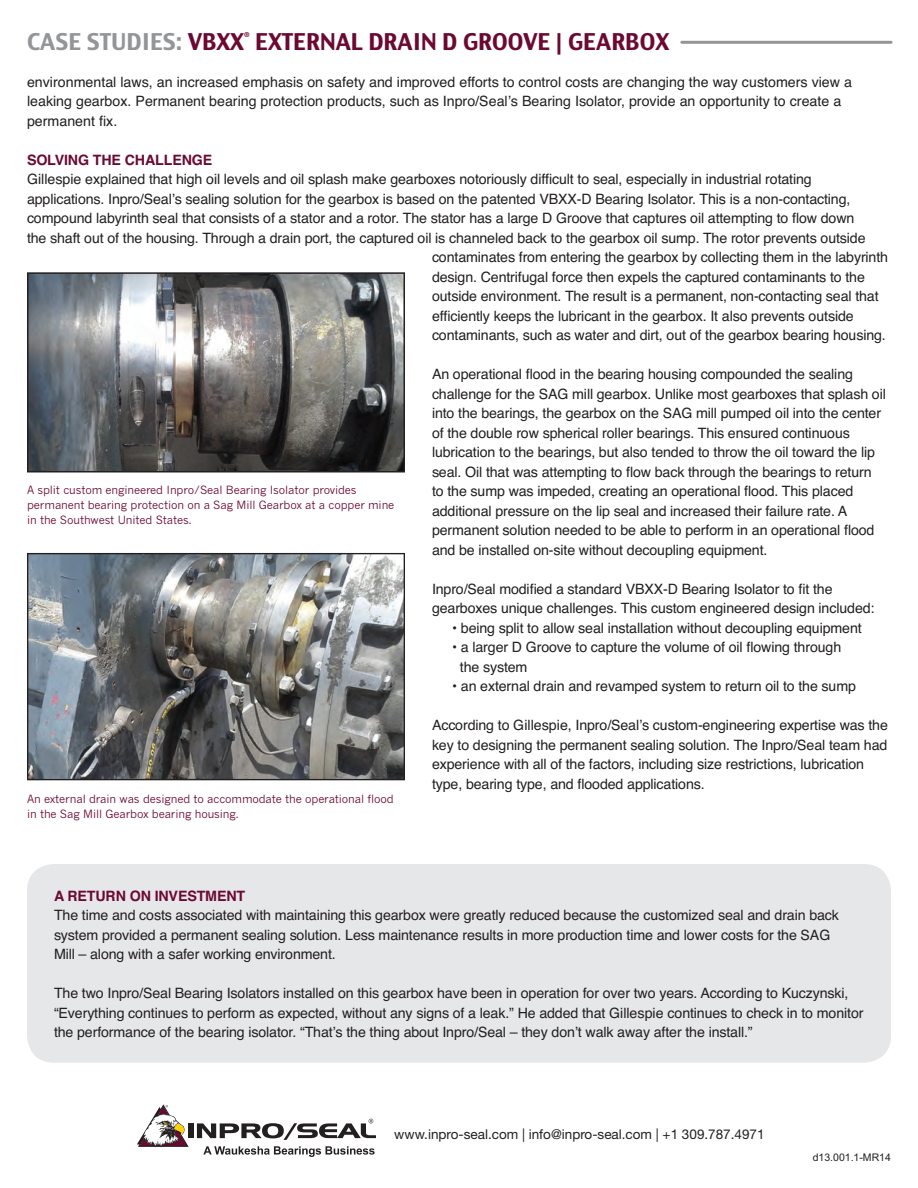
<style>
.page{position:relative;width:918px;height:1188px;background:#fff}
.page>*{position:absolute;margin:0;border:0;box-sizing:border-box;transform-origin:0 0}
.t1{font:22.5px "Charcoal CY";color:#6c0932}
.t2{font:14.25px/19.5px "Helvetica";letter-spacing:-.01em;color:#231f20}
.t3{font:700 14.25px "Helvetica";letter-spacing:-.01em;color:#6c0932}
.t4{font:13.5px "Helvetica Neue";color:#231f20}
.t5{font:11.25px/15px "News Gothic";letter-spacing:-.01em;color:#6c0932}
.t6{font:10.5px "Arial";color:#231f20}
.s1{color:#939598}
</style>
<div class="page">
<div style="left:27px;top:864px;width:864px;height:199px;background:#e6e7e9;border-radius:27px"></div>
<div style="left:188px;top:1123px;width:5px;height:15px;background:#231f20"></div>
<svg style="left:137px;top:1104px;width:52px;height:44px"></svg>
<svg style="left:197px;top:1119px;width:179px;height:21px"></svg>
<svg style="left:203px;top:1146px;width:172px;height:11px"></svg>
<svg style="left:27px;top:272px;width:378px;height:200px;background:#6c6c6d"></svg>
<svg style="left:27px;top:553px;width:378px;height:227px;background:#747777"></svg>
<hr style="left:680px;top:41px;width:212px;height:3px;background:#939598;border-radius:2px">
<h1 class="t1" style="left:27px;top:33px;width:644px"><span class="s1">CASE STUDIES:</span> VBXX<sup>®</sup> EXTERNAL DRAIN D GROOVE | GEARBOX</h1>
<p class="t2" style="left:27px;top:73px;width:827px">environmental laws, an increased emphasis on safety and improved efforts to control costs are changing the way customers view a leaking gearbox. Permanent bearing protection products, such as Inpro/Seal’s Bearing Isolator, provide an opportunity to create a permanent fix.</p>
<p class="t3" style="left:27px;top:155px;width:187px">SOLVING THE CHALLENGE</p>
<p class="t2" style="left:27px;top:171px;width:840px">Gillespie explained that high oil levels and oil splash make gearboxes notoriously difficult to seal, especially in industrial rotating applications. Inpro/Seal’s sealing solution for the gearbox is based on the patented VBXX-D Bearing Isolator. This is a non-contacting, compound labyrinth seal that consists of a stator and a rotor. The stator has a large D Groove that captures oil attempting to flow down the shaft out of the housing. Through a drain port, the captured oil is channeled back to the gearbox oil sump. The rotor prevents outside</p>
<p class="t5" style="left:27px;top:484px;width:369px">A split custom engineered Inpro/Seal Bearing Isolator provides permanent bearing protection on a Sag Mill Gearbox at a copper mine in the Southwest United States.</p>
<p class="t5" style="left:27px;top:793px;width:368px">An external drain was designed to accommodate the operational flood in the Sag Mill Gearbox bearing housing.</p>
<p class="t2" style="left:432px;top:249px;width:458px">contaminates from entering the gearbox by collecting them in the labyrinth design. Centrifugal force then expels the captured contaminants to the outside environment. The result is a permanent, non-contacting seal that efficiently keeps the lubricant in the gearbox. It also prevents outside contaminants, such as water and dirt, out of the gearbox bearing housing.</p>
<p class="t2" style="left:432px;top:366px;width:455px">An operational flood in the bearing housing compounded the sealing challenge for the SAG mill gearbox. Unlike most gearboxes that splash oil into the bearings, the gearbox on the SAG mill pumped oil into the center of the double row spherical roller bearings. This ensured continuous lubrication to the bearings, but also tended to throw the oil toward the lip seal. Oil that was attempting to flow back through the bearings to return to the sump was impeded, creating an operational flood. This placed additional pressure on the lip seal and increased their failure rate. A permanent solution needed to be able to perform in an operational flood and be installed on-site without decoupling equipment.</p>
<p class="t2" style="left:432px;top:580px;width:444px">Inpro/Seal modified a standard VBXX-D Bearing Isolator to fit the gearboxes unique challenges. This custom engineered design included:</p>
<p class="t2" style="left:452px;top:619px;width:411px">• being split to allow seal installation without decoupling equipment</p>
<p class="t2" style="left:460px;top:639px;width:383px;text-indent:-8px">• a larger D Groove to capture the volume of oil flowing through the system</p>
<p class="t2" style="left:452px;top:678px;width:405px">• an external drain and revamped system to return oil to the sump</p>
<p class="t2" style="left:432px;top:717px;width:457px">According to Gillespie, Inpro/Seal’s custom-engineering expertise was the key to designing the permanent sealing solution. The Inpro/Seal team had experience with all of the factors, including size restrictions, lubrication type, bearing type, and flooded applications.</p>
<p class="t3" style="left:54px;top:890px;width:193px">A RETURN ON INVESTMENT</p>
<p class="t2" style="left:54px;top:907px;width:787px">The time and costs associated with maintaining this gearbox were greatly reduced because the customized seal and drain back system provided a permanent sealing solution. Less maintenance results in more production time and lower costs for the SAG<br>Mill – along with a safer working environment.</p>
<p class="t2" style="left:54px;top:985px;width:811px">The two Inpro/Seal Bearing Isolators installed on this gearbox have been in operation for over two years. According to Kuczynski, “Everything continues to perform as expected, without any signs of a leak.” He added that Gillespie continues to check in to monitor the performance of the bearing isolator. “That’s the thing about Inpro/Seal – they don’t walk away after the install.”</p>
<p class="t4" style="left:394px;top:1129px;width:372px">www.inpro-seal.com | info@inpro-seal.com | +1 309.787.4971</p>
<p class="t6" style="left:813px;top:1151px;width:80px">d13.001.1-MR14</p>
</div>
